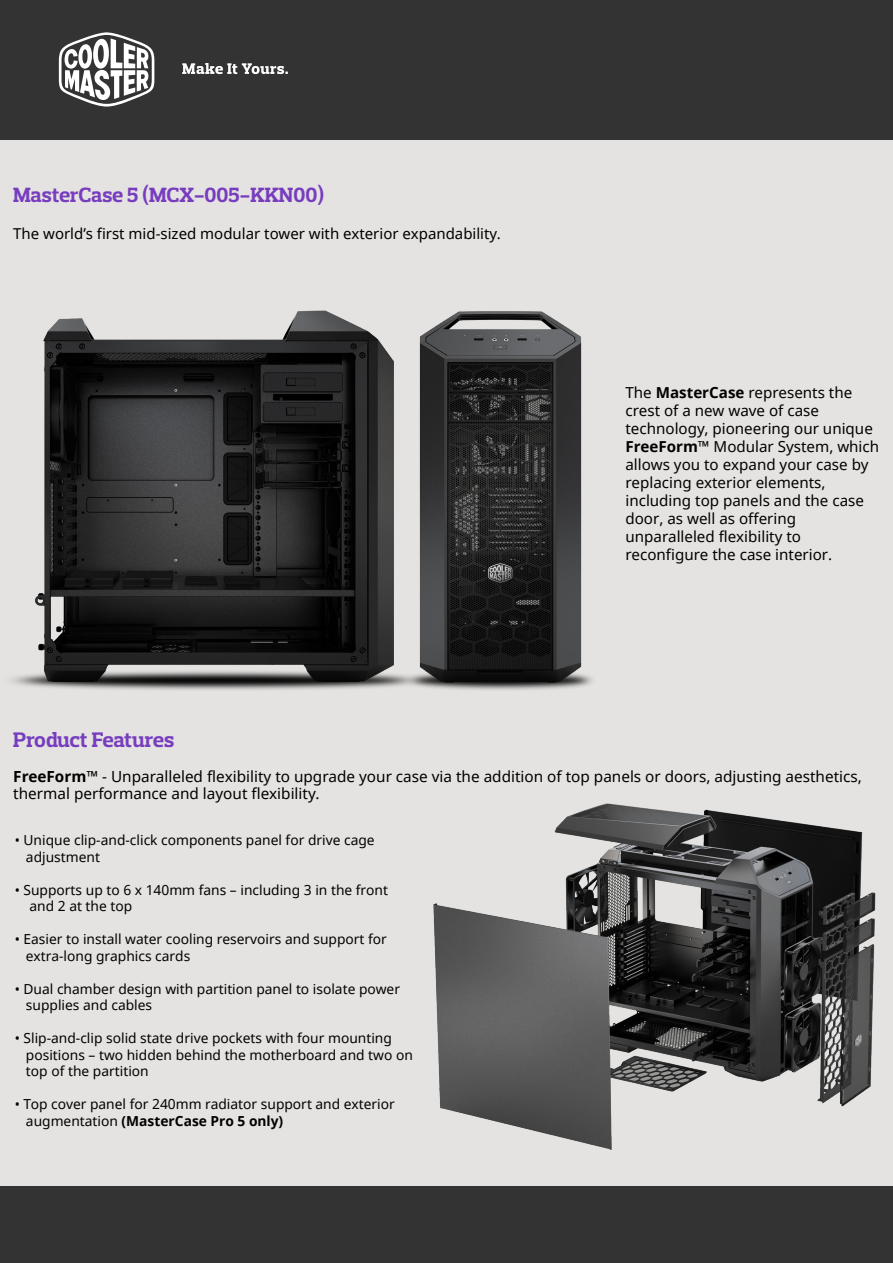
<style>
.page{position:relative;width:893px;height:1263px;background:#fff}
.page>*{position:absolute;margin:0;border:0;box-sizing:border-box;transform-origin:0 0}
.t1{font:700 21.45px "Prelo Slab";letter-spacing:-.01em;color:#773dbe}
.t2{font:700 21px "Prelo Slab";color:#773dbe}
.t3{font:15.3px/17.1px "Noto Sans";color:#000}
.t4{font:15.15px/18px "Noto Sans";color:#040000}
.t5{font:15px "Noto Sans";color:#000}
.t6{font:13.8px/16.5px "Noto Sans";color:#040000}
.s1{font-weight:700}
</style>
<div class="page">
<img style="left:0;top:139px;width:893px;height:1047px">
<div style="left:0;top:0;width:893px;height:139px;background:#333"></div>
<img style="left:59px;top:32px;width:193px;height:75px">
<div style="left:0;top:1186px;width:893px;height:77px;background:#333"></div>
<h2 class="t2" style="left:13px;top:182px;width:313px">MasterCase 5 (MCX-005-KKN00)</h2>
<p class="t5" style="left:13px;top:223px;width:489px">The world’s first mid-sized modular tower with exterior expandability.</p>
<p class="t4" style="left:625px;top:383px;width:255px">The <span class="s1">MasterCase</span> represents the crest of a new wave of case technology, pioneering our unique<br><span class="s1">FreeForm™</span> Modular System, which allows you to expand your case by replacing exterior elements, including top panels and the case door, as well as offering unparalleled flexibility to reconfigure the case interior.</p>
<h1 class="t1" style="left:13px;top:727px;width:163px">Product Features</h1>
<p class="t3" style="left:13px;top:767px;width:850px"><span class="s1">FreeForm™</span> - Unparalleled flexibility to upgrade your case via the addition of top panels or doors, adjusting aesthetics, thermal performance and layout flexibility.</p>
<p class="t6" style="left:26px;top:831px;width:350px;text-indent:-11px">• Unique clip-and-click components panel for drive cage adjustment</p>
<p class="t6" style="left:30px;top:881px;width:360px;text-indent:-15px">• Supports up to 6 x 140mm fans – including 3 in the front and 2 at the top</p>
<p class="t6" style="left:26px;top:930px;width:362px;text-indent:-11px">• Easier to install water cooling reservoirs and support for extra-long graphics cards</p>
<p class="t6" style="left:26px;top:980px;width:376px;text-indent:-11px">• Dual chamber design with partition panel to isolate power supplies and cables</p>
<p class="t6" style="left:26px;top:1029px;width:388px;text-indent:-11px">• Slip-and-clip solid state drive pockets with four mounting positions – two hidden behind the motherboard and two on top of the partition</p>
<p class="t6" style="left:26px;top:1095px;width:370px;text-indent:-11px">• Top cover panel for 240mm radiator support and exterior augmentation <span class="s1">(MasterCase Pro 5 only)</span></p>
</div>
